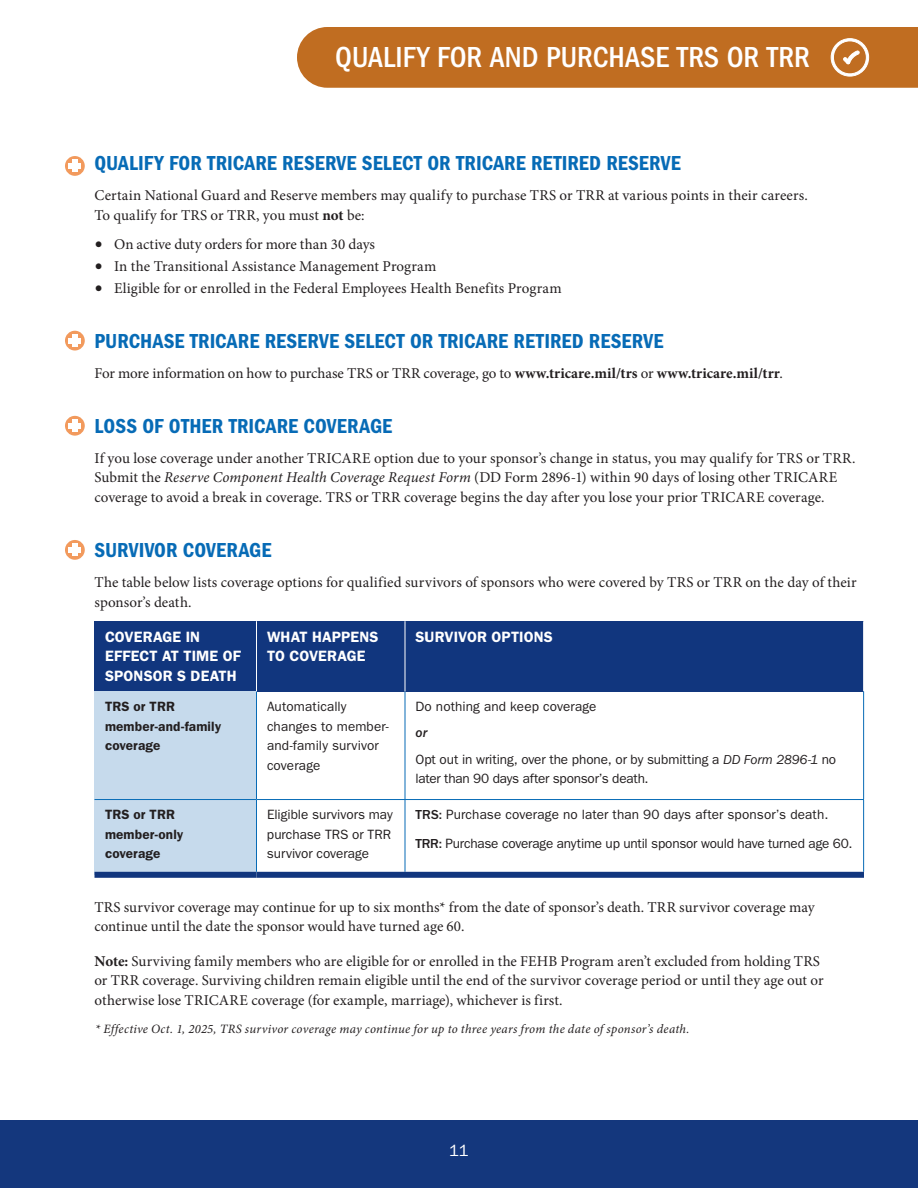
<style>
.page{position:relative;width:918px;height:1188px;background:#fff}
.page>*{position:absolute;margin:0;border:0;box-sizing:border-box;transform-origin:0 0}
.t1{font:500 condensed 30px "ITC Franklin Gothic Std";color:#fff}
.t2{font:21px "ITC Franklin Gothic Std Dm Cd";letter-spacing:.005em;color:#076bb6}
.t3{font:16.5px "ITC Franklin Gothic Std";color:#fff}
.t4{font:15px/19.5px "Minion Pro";color:#231f20}
.t5{font:600 15px/19.5px "ITC Franklin Gothic Std";letter-spacing:.01em;color:#fff}
.t6{font:13.5px/19.5px "ITC Franklin Gothic Std";color:#231f20}
.t7{font:600 13.5px/19.5px "ITC Franklin Gothic Std";letter-spacing:.01em;color:#231f20}
.t8{font:italic 12.75px "Minion Pro";letter-spacing:.02em;color:#231f20}
.s1{font-weight:700}
.s2{font-size:21.75px}
.s3{font-style:italic}
.s4{font-family:"ITC Franklin Gothic Std Med It"}
.s5{font-weight:500}
</style>
<div class="page">
<div style="left:405px;top:621px;width:459px;height:70px;background:#11367e"></div>
<div style="left:256px;top:621px;width:149px;height:70px;background:#11367e"></div>
<hr style="left:405px;top:691px;width:1px;height:108px;background:#076bb6">
<hr style="left:405px;top:800px;width:1px;height:72px;background:#076bb6">
<hr style="left:405px;top:621px;width:1px;height:70px;background:#fff">
<hr style="left:863px;top:621px;width:1px;height:70px;background:#fff">
<hr style="left:863px;top:691px;width:1px;height:108px;background:#076bb6">
<hr style="left:863px;top:800px;width:1px;height:72px;background:#076bb6">
<div style="left:297px;top:27px;width:621px;height:61px;background:#c06d21"></div>
<svg style="left:65px;top:156px;width:20px;height:20px"></svg>
<div style="left:68px;top:163px;width:13px;height:5px;background:#fff"></div>
<div style="left:72px;top:159px;width:5px;height:13px;background:#fff"></div>
<svg style="left:65px;top:331px;width:20px;height:20px"></svg>
<div style="left:68px;top:338px;width:13px;height:5px;background:#fff"></div>
<div style="left:72px;top:334px;width:5px;height:13px;background:#fff"></div>
<svg style="left:65px;top:416px;width:20px;height:20px"></svg>
<div style="left:68px;top:423px;width:13px;height:5px;background:#fff"></div>
<div style="left:72px;top:419px;width:5px;height:13px;background:#fff"></div>
<svg style="left:65px;top:540px;width:20px;height:20px"></svg>
<div style="left:68px;top:547px;width:13px;height:5px;background:#fff"></div>
<div style="left:72px;top:543px;width:5px;height:13px;background:#fff"></div>
<div style="left:94px;top:621px;width:162px;height:70px;background:#11367e"></div>
<div style="left:94px;top:691px;width:162px;height:109px;background:#c6daec"></div>
<div style="left:94px;top:800px;width:162px;height:75px;background:#c6daec"></div>
<div style="left:94px;top:872px;width:162px;height:6px;background:#11367e"></div>
<div style="left:256px;top:872px;width:149px;height:6px;background:#11367e"></div>
<div style="left:405px;top:872px;width:459px;height:6px;background:#11367e"></div>
<hr style="left:256px;top:691px;width:1px;height:108px;background:#076bb6">
<hr style="left:94px;top:799px;width:162px;height:1px;background:#076bb6">
<hr style="left:256px;top:799px;width:149px;height:1px;background:#076bb6">
<hr style="left:256px;top:800px;width:1px;height:72px;background:#076bb6">
<hr style="left:405px;top:799px;width:459px;height:1px;background:#076bb6">
<hr style="left:256px;top:621px;width:1px;height:70px;background:#fff">
<div style="left:0;top:1120px;width:918px;height:68px;background:#14377d"></div>
<h2 class="t1" style="left:335px;top:40px;width:476px">QUALIFY FOR AND PURCHASE TRS OR TRR</h2>
<h3 class="t2" style="left:94px;top:151px;width:588px">QUALIFY FOR TRICARE RESERVE SELECT OR TRICARE RETIRED RESERVE</h3>
<p class="t4" style="left:94px;top:186px;width:715px">Certain National Guard and Reserve members may qualify to purchase TRS or TRR at various points in their careers.<br>To qualify for TRS or TRR, you must <span class="s1">not</span> be:</p>
<p class="t4" style="left:94px;top:235px;width:282px"><span class="s2">•</span> On active duty orders for more than 30 days</p>
<p class="t4" style="left:94px;top:256px;width:344px"><span class="s2">•</span> In the Transitional Assistance Management Program</p>
<p class="t4" style="left:94px;top:278px;width:469px"><span class="s2">•</span> Eligible for or enrolled in the Federal Employees Health Benefits Program</p>
<h3 class="t2" style="left:94px;top:329px;width:570px">PURCHASE TRICARE RESERVE SELECT OR TRICARE RETIRED RESERVE</h3>
<p class="t4" style="left:94px;top:363px;width:690px">For more information on how to purchase TRS or TRR coverage, go to <span class="s1">www.tricare.mil/trs</span> or <span class="s1">www.tricare.mil/trr</span>.</p>
<h3 class="t2" style="left:94px;top:414px;width:299px">LOSS OF OTHER TRICARE COVERAGE</h3>
<p class="t4" style="left:94px;top:448px;width:763px">If you lose coverage under another TRICARE option due to your sponsor’s change in status, you may qualify for TRS or TRR.<br>Submit the <span class="s3">Reserve Component Health Coverage Request Form</span> (DD Form 2896-1) within 90 days of losing other TRICARE coverage to avoid a break in coverage. TRS or TRR coverage begins the day after you lose your prior TRICARE coverage.</p>
<h3 class="t2" style="left:94px;top:538px;width:179px">SURVIVOR COVERAGE</h3>
<p class="t4" style="left:94px;top:573px;width:764px">The table below lists coverage options for qualified survivors of sponsors who were covered by TRS or TRR on the day of their sponsor’s death.</p>
<p class="t5" style="left:105px;top:627px;width:137px">COVERAGE IN<br>EFFECT AT TIME OF<br>SPONSOR S DEATH</p>
<p class="t5" style="left:267px;top:627px;width:113px">WHAT HAPPENS<br>TO COVERAGE</p>
<p class="t5" style="left:416px;top:627px;width:139px">SURVIVOR OPTIONS</p>
<p class="t7" style="left:105px;top:697px;width:118px">TRS or TRR member-and-family coverage</p>
<p class="t6" style="left:267px;top:697px;width:123px">Automatically changes to member&shy;and-family survivor coverage</p>
<p class="t6" style="left:416px;top:694px;width:422px;line-height:26.2px">Do nothing and keep coverage<br><span class="s4">or<br></span>Opt out in writing, over the phone, or by submitting a <span class="s3">DD Form 2896-1</span> no</p>
<p class="t6" style="left:416px;top:769px;width:235px">later than 90 days after sponsor’s death.</p>
<p class="t7" style="left:105px;top:805px;width:80px">TRS or TRR member-only coverage</p>
<p class="t6" style="left:267px;top:805px;width:127px">Eligible survivors may purchase TRS or TRR survivor coverage</p>
<p class="t6" style="left:415px;top:800px;width:438px;line-height:29.2px"><span class="s5">TRS:</span> Purchase coverage no later than 90 days after sponsor’s death.<br><span class="s5">TRR:</span> Purchase coverage anytime up until sponsor would have turned age 60.</p>
<p class="t4" style="left:94px;top:897px;width:722px">TRS survivor coverage may continue for up to six months* from the date of sponsor’s death. TRR survivor coverage may continue until the date the sponsor would have turned age 60.</p>
<p class="t4" style="left:94px;top:951px;width:731px"><span class="s1">Note:</span> Surviving family members who are eligible for or enrolled in the FEHB Program aren’t excluded from holding TRS or TRR coverage. Surviving children remain eligible until the end of the survivor coverage period or until they age out or otherwise lose TRICARE coverage (for example, marriage), whichever is first.</p>
<p class="t8" style="left:95px;top:1021px;width:596px">* Effective Oct. 1, 2025, TRS survivor coverage may continue for up to three years from the date ofsponsor’s death.</p>
<p class="t3" style="left:449px;top:1141px;width:21px">11</p>
</div>
